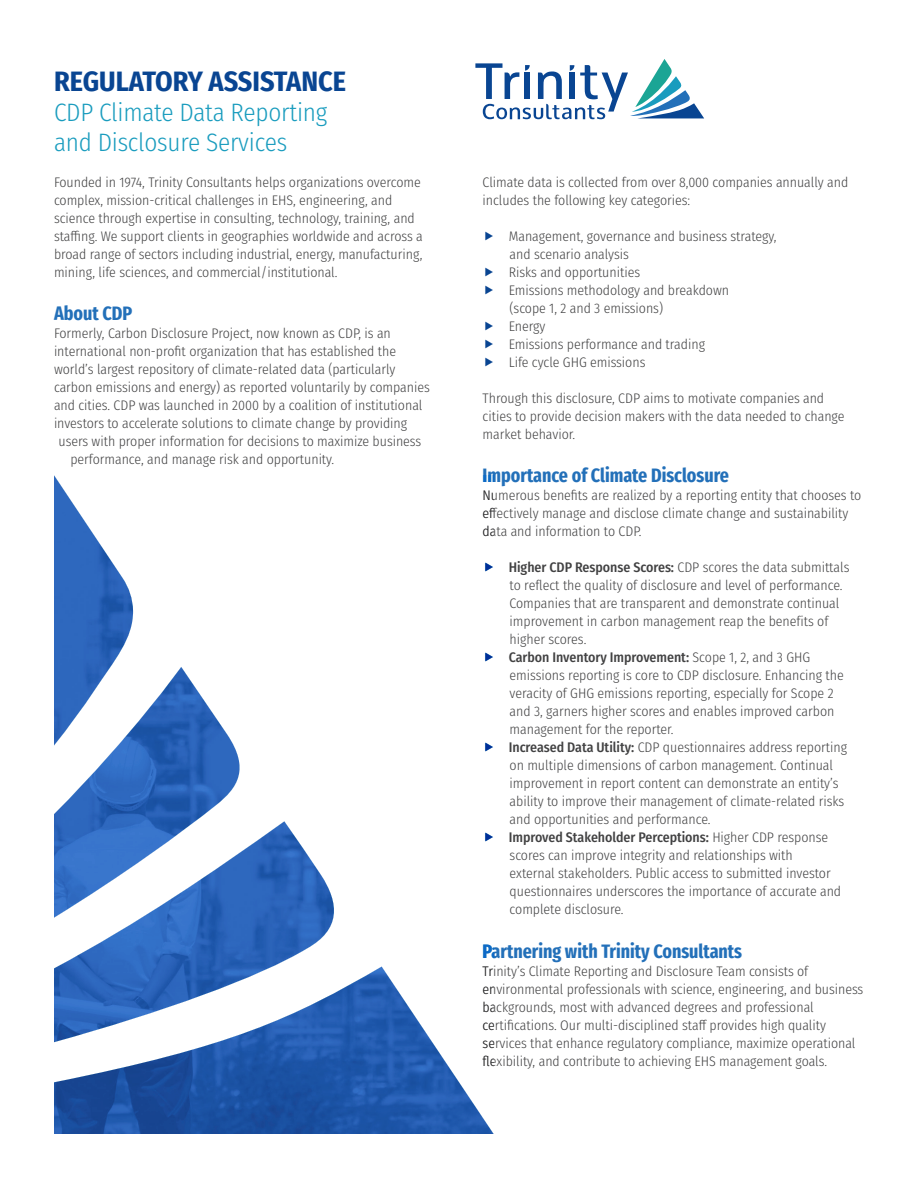
<style>
.page{position:relative;width:918px;height:1188px;background:#fff}
.page>*{position:absolute;margin:0;border:0;box-sizing:border-box;transform-origin:0 0}
.H1_-_Ultramarine{font:700 28.05px "Fira Sans Condensed";color:#094592}
.H2_-_Sapphire{font:300 25.2px/30.3px "Fira Sans Condensed";letter-spacing:-.01em;color:#199cbe}
.H3_-_Azure{font:700 extra-condensed 19.5px "Fira Sans";color:#2370b9}
.Body_Copy{font:300 13.8px/18px "Fira Sans Condensed";letter-spacing:-.005em;color:#414142}
.s1{font-weight:500}
</style>
<div class="page">
<svg style="left:54px;top:475px;width:440px;height:659px"></svg>
<svg style="left:475px;top:59px;width:229px;height:60px"></svg>
<svg style="left:486px;top:563px;width:7px;height:9px"></svg>
<svg style="left:486px;top:653px;width:7px;height:9px"></svg>
<svg style="left:486px;top:743px;width:7px;height:9px"></svg>
<svg style="left:486px;top:833px;width:7px;height:9px"></svg>
<p class="H1_-_Ultramarine" style="left:54px;top:57px;width:294px">REGULATORY ASSISTANCE</p>
<p class="H2_-_Sapphire" style="left:54px;top:97px;width:275px">CDP Climate Data Reporting and Disclosure Services</p>
<p class="Body_Copy" style="left:54px;top:173px;width:370px">Founded in 1974, Trinity Consultants helps organizations overcome complex, mission-critical challenges in EHS, engineering, and science through expertise in consulting, technology, training, and staffing. We support clients in geographies worldwide and across a broad range of sectors including industrial, energy, manufacturing, mining, life sciences, and commercial/institutional.</p>
<p class="H3_-_Azure" style="left:54px;top:297px;width:80px">About CDP</p>
<p class="Body_Copy" style="left:54px;top:325px;width:338px">Formerly, Carbon Disclosure Project, now known as CDP, is an</p>
<p class="Body_Copy" style="left:54px;top:343px;width:344px">international non-profit organization that has established the</p>
<p class="Body_Copy" style="left:54px;top:361px;width:343px">world’s largest repository of climate-related data (particularly</p>
<p class="Body_Copy" style="left:54px;top:379px;width:377px">carbon emissions and energy) as reported voluntarily by companies</p>
<p class="Body_Copy" style="left:54px;top:397px;width:370px">and cities. CDP was launched in 2000 by a coalition of institutional</p>
<p class="Body_Copy" style="left:54px;top:415px;width:355px">investors to accelerate solutions to climate change by providing</p>
<p class="Body_Copy" style="left:58px;top:433px;width:364px">users with proper information for decisions to maximize business</p>
<p class="Body_Copy" style="left:70px;top:451px;width:265px">performance, and manage risk and opportunity.</p>
<p class="Body_Copy" style="left:483px;top:173px;width:367px">Climate data is collected from over 8,000 companies annually and includes the following key categories:</p>
<p class="Body_Copy" style="left:509px;top:227px;width:269px">Management, governance and business strategy, and scenario analysis</p>
<p class="Body_Copy" style="left:509px;top:263px;width:133px">Risks and opportunities</p>
<p class="Body_Copy" style="left:509px;top:281px;width:222px">Emissions methodology and breakdown (scope 1, 2 and 3 emissions)</p>
<p class="Body_Copy" style="left:509px;top:317px;width:38px">Energy</p>
<p class="Body_Copy" style="left:509px;top:335px;width:198px">Emissions performance and trading</p>
<p class="Body_Copy" style="left:509px;top:353px;width:138px">Life cycle GHG emissions</p>
<p class="Body_Copy" style="left:483px;top:389px;width:363px">Through this disclosure, CDP aims to motivate companies and cities to provide decision makers with the data needed to change market behavior.</p>
<p class="H3_-_Azure" style="left:483px;top:459px;width:248px">Importance of Climate Disclosure</p>
<p class="Body_Copy" style="left:483px;top:487px;width:380px">Numerous benefits are realized by a reporting entity that chooses to effectively manage and disclose climate change and sustainability data and information to CDP.</p>
<p class="Body_Copy" style="left:509px;top:559px;width:342px"><span class="s1">Higher CDP Response Scores:</span> CDP scores the data submittals to reflect the quality of disclosure and level of performance.<br>Companies that are transparent and demonstrate continual improvement in carbon management reap the benefits of higher scores.</p>
<p class="Body_Copy" style="left:509px;top:649px;width:337px"><span class="s1">Carbon Inventory Improvement:</span> Scope 1, 2, and 3 GHG emissions reporting is core to CDP disclosure. Enhancing the veracity of GHG emissions reporting, especially for Scope 2 and 3, garners higher scores and enables improved carbon management for the reporter.</p>
<p class="Body_Copy" style="left:509px;top:739px;width:340px"><span class="s1">Increased Data Utility:</span> CDP questionnaires address reporting on multiple dimensions of carbon management. Continual improvement in report content can demonstrate an entity’s ability to improve their management of climate-related risks and opportunities and performance.</p>
<p class="Body_Copy" style="left:509px;top:829px;width:334px"><span class="s1">Improved Stakeholder Perceptions:</span> Higher CDP response scores can improve integrity and relationships with<br>external stakeholders. Public access to submitted investor questionnaires underscores the importance of accurate and complete disclosure.</p>
<p class="H3_-_Azure" style="left:483px;top:935px;width:261px">Partnering with Trinity Consultants</p>
<p class="Body_Copy" style="left:483px;top:962px;width:382px">Trinity’s Climate Reporting and Disclosure Team consists of environmental professionals with science, engineering, and business backgrounds, most with advanced degrees and professional certifications. Our multi-disciplined staff provides high quality services that enhance regulatory compliance, maximize operational flexibility, and contribute to achieving EHS management goals.</p>
</div>
